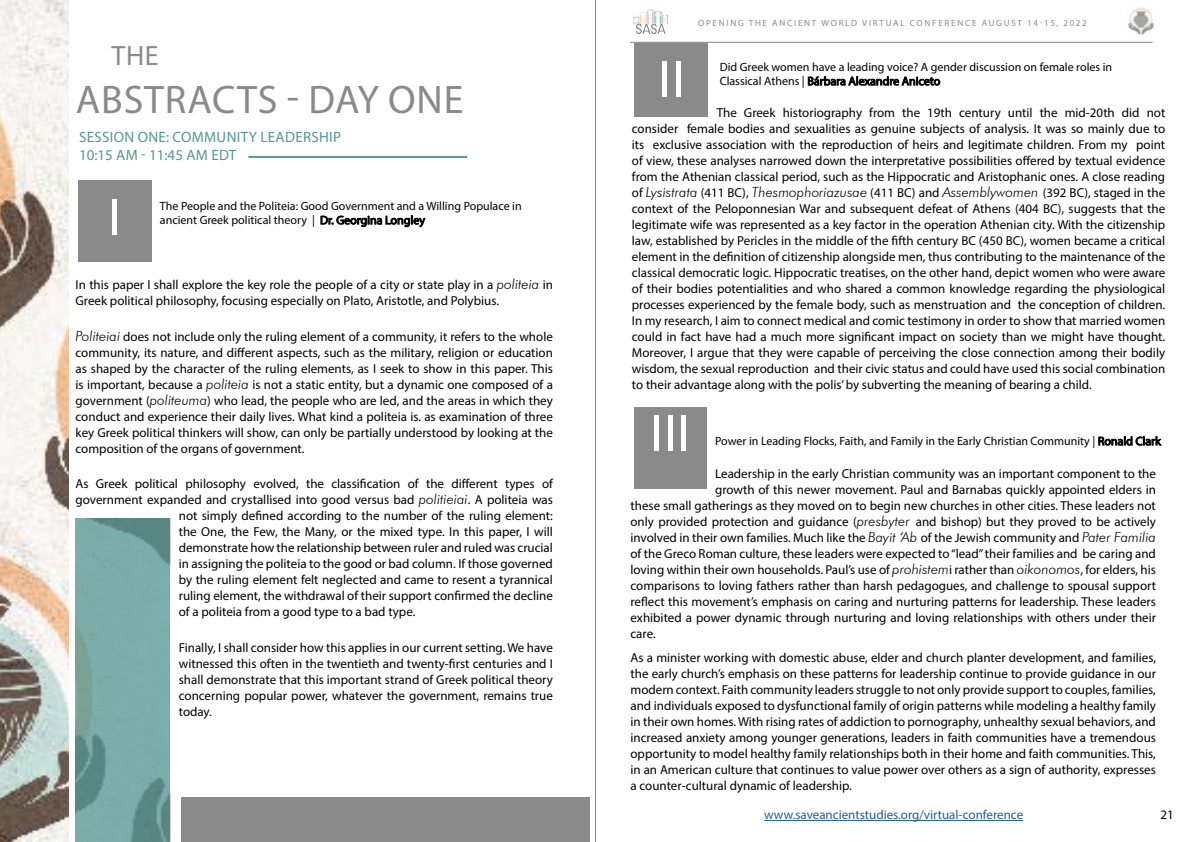
<style>
.page{position:relative;width:1191px;height:842px;background:#fff}
.page>*{position:absolute;margin:0;border:0;box-sizing:border-box;transform-origin:0 0}
.t1{font:52.1px "Myriad Pro";color:#fff}
.t2{font:40px "Myriad Pro";letter-spacing:.02em;color:#8a8a8a}
.t3{font:28px "Myriad Pro";color:#8a8a8a}
.t4{font:15px/18px "Myriad Pro";letter-spacing:.02em;color:#549793}
.t5{font:italic 300 14px "Futura BT";color:#000}
.t6{font:13px/16px "Myriad Pro";color:#000;text-align:justify}
.t7{font:13px "Myriad Pro";color:#215e9e}
.t8{font:12px/14.4px "Myriad Pro";color:#000}
.t9{font:9px "Myriad Pro";letter-spacing:.195em;color:#8a8a8a}
.s1{font-family:"Futura BT";font-weight:300;font-style:italic;font-size:14px}
.s2{font-family:"Myriad Pro";font-weight:400;font-style:normal;font-size:13px}
</style>
<div class="page">
<svg style="left:633px;top:10px;width:35px;height:24px"></svg>
<hr style="left:630px;top:42px;width:522px;height:1px;background:#000">
<img style="left:1128px;top:7px;width:26px;height:30px">
<hr style="left:764px;top:820px;width:259px;height:1px;background:#215e9e">
<div style="left:634px;top:43px;width:74px;height:74px;background:#8a8a8a"></div>
<div style="left:634px;top:407px;width:72px;height:82px;background:#8a8a8a"></div>
<img style="left:76px;top:518px;width:94px;height:324px">
<div style="left:78px;top:181px;width:73px;height:81px;background:#8a8a8a"></div>
<div style="left:181px;top:797px;width:409px;height:45px;background:#8a8a8a"></div>
<hr style="left:248px;top:156px;width:219px;height:2px;background:#549793">
<img style="left:0;top:0;width:68px;height:842px">
<hr style="left:595px;top:0;width:1px;height:842px;background:#8a8a8a">
<h3 class="t3" style="left:112px;top:38px;width:49px">THE</h3>
<h2 class="t2" style="left:76px;top:75px;width:389px">ABSTRACTS - DAY ONE</h2>
<p class="t4" style="left:79px;top:127px;width:263px">SESSION ONE: COMMUNITY LEADERSHIP<br>10:15 AM - 11:45 AM EDT</p>
<h1 class="t1" style="left:108px;top:185px;width:14px">I</h1>
<p class="t8" style="left:160px;top:198px;width:363px">The People and the Politeia: Good Government and a Willing Populace in ancient Greek political theory | Dr. Georgina Longley</p>
<p class="t6" style="left:76px;top:276px;width:479px">In this paper I shall explore the key role the people of a city or state play in a <span class="s1">politeia</span> in<br>Greek political philosophy, focusing especially on Plato, Aristotle, and Polybius.</p>
<p class="t6" style="left:76px;top:328px;width:479px"><span class="s1">Politeiai</span> does not include only the ruling element of a community, it refers to the whole community, its nature, and different aspects, such as the military, religion or education as shaped by the character of the ruling elements, as I seek to show in this paper. This is important, because a <span class="s1">politeia</span> is not a static entity, but a dynamic one composed of a government (<span class="s1">politeuma</span>) who lead, the people who are led, and the areas in which they conduct and experience their daily lives. What kind a politeia is. as examination of three key Greek political thinkers will show, can only be partially understood by looking at the composition of the organs of government.</p>
<p class="t6" style="left:76px;top:476px;width:479px">As Greek political philosophy evolved, the classification of the different types of</p>
<p class="t6" style="left:76px;top:492px;width:479px">government expanded and crystallised into good versus bad <span class="s1">politieiai</span>. A politeia was</p>
<p class="t6" style="left:179px;top:508px;width:376px">not simply defined according to the number of the ruling element:</p>
<p class="t6" style="left:179px;top:524px;width:376px">the One, the Few, the Many, or the mixed type. In this paper, I will</p>
<p class="t6" style="left:179px;top:540px;width:376px">demonstrate how the relationship between ruler and ruled was crucial</p>
<p class="t6" style="left:179px;top:556px;width:376px">in assigning the politeia to the good or bad column. If those governed</p>
<p class="t6" style="left:179px;top:572px;width:375px">by the ruling element felt neglected and came to resent a tyrannical</p>
<p class="t6" style="left:179px;top:588px;width:376px">ruling element, the withdrawal of their support confirmed the decline</p>
<p class="t6" style="left:179px;top:604px;width:238px">of a politeia from a good type to a bad type.</p>
<p class="t6" style="left:179px;top:640px;width:376px">Finally, I shall consider how this applies in our current setting. We have witnessed this often in the twentieth and twenty-first centuries and I shall demonstrate that this important strand of Greek political theory concerning popular power, whatever the government, remains true today.</p>
<p class="t9" style="left:698px;top:17px;width:390px">OPENING THE ANCIENT WORLD VIRTUAL CONFERENCE AUGUST 14-15, 2022</p>
<h1 class="t1" style="left:658px;top:47px;width:27px">II</h1>
<p class="t6" style="left:632px;top:105px;width:535px;text-indent:85px">The Greek historiography from the 19th century until the mid-20th did not consider female bodies and sexualities as genuine subjects of analysis. It was so mainly due to its exclusive association with the reproduction of heirs and legitimate children. From my point of view, these analyses narrowed down the interpretative possibilities offered by textual evidence from the Athenian classical period, such as the Hippocratic and Aristophanic ones. A close reading</p>
<p class="t5" style="left:632px;top:184px;width:535px"><span class="s2">of</span> Lysistrata <span class="s2">(411 BC),</span> Thesmophoriazusae <span class="s2">(411 BC) and</span> Assemblywomen <span class="s2">(392 BC), staged in the</span></p>
<p class="t6" style="left:632px;top:201px;width:535px">context of the Peloponnesian War and subsequent defeat of Athens (404 BC), suggests that the legitimate wife was represented as a key factor in the operation Athenian city. With the citizenship law, established by Pericles in the middle of the fifth century BC (450 BC), women became a critical element in the definition of citizenship alongside men, thus contributing to the maintenance of the classical democratic logic. Hippocratic treatises, on the other hand, depict women who were aware of their bodies potentialities and who shared a common knowledge regarding the physiological processes experienced by the female body, such as menstruation and the conception of children.<br>In my research, I aim to connect medical and comic testimony in order to show that married women could in fact have had a much more significant impact on society than we might have thought.<br>Moreover, I argue that they were capable of perceiving the close connection among their bodily wisdom, the sexual reproduction and their civic status and could have used this social combination to their advantage along with the polis’ by subverting the meaning of bearing a child.</p>
<p class="t8" style="left:719px;top:59px;width:394px">Did Greek women have a leading voice? A gender discussion on female roles in<br>Classical Athens | Bárbara Alexandre Aniceto</p>
<h1 class="t1" style="left:651px;top:401px;width:41px">III</h1>
<p class="t8" style="left:715px;top:434px;width:447px">Power in Leading Flocks, Faith, and Family in the Early Christian Community | Ronald Clark</p>
<p class="t6" style="left:715px;top:465px;width:442px">Leadership in the early Christian community was an important component to the</p>
<p class="t6" style="left:715px;top:481px;width:442px">growth of this newer movement. Paul and Barnabas quickly appointed elders in</p>
<p class="t6" style="left:630px;top:497px;width:527px">these small gatherings as they moved on to begin new churches in other cities. These leaders not</p>
<p class="t6" style="left:630px;top:513px;width:527px">only provided protection and guidance (<span class="s1">presbyter</span> and bishop) but they proved to be actively</p>
<p class="t6" style="left:630px;top:529px;width:527px">involved in their own families. Much like the <span class="s1">Bayit ‘Ab</span> of the Jewish community and <span class="s1">Pater Familia</span></p>
<p class="t6" style="left:630px;top:545px;width:527px">of the Greco Roman culture, these leaders were expected to “lead” their families and be caring and</p>
<p class="t6" style="left:630px;top:561px;width:527px">loving within their own households. Paul’s use of <span class="s1">prohistem</span>i rather than <span class="s1">oikonomos</span>, for elders, his</p>
<p class="t6" style="left:630px;top:577px;width:527px">comparisons to loving fathers rather than harsh pedagogues, and challenge to spousal support</p>
<p class="t6" style="left:630px;top:593px;width:527px">reflect this movement’s emphasis on caring and nurturing patterns for leadership. These leaders</p>
<p class="t6" style="left:630px;top:609px;width:527px">exhibited a power dynamic through nurturing and loving relationships with others under their</p>
<p class="t6" style="left:630px;top:625px;width:27px">care.</p>
<p class="t6" style="left:630px;top:649px;width:527px">As a minister working with domestic abuse, elder and church planter development, and families, the early church’s emphasis on these patterns for leadership continue to provide guidance in our modern context. Faith community leaders struggle to not only provide support to couples, families, and individuals exposed to dysfunctional family of origin patterns while modeling a healthy family in their own homes. With rising rates of addiction to pornography, unhealthy sexual behaviors, and increased anxiety among younger generations, leaders in faith communities have a tremendous opportunity to model healthy family relationships both in their home and faith communities. This, in an American culture that continues to value power over others as a sign of authority, expresses a counter-cultural dynamic of leadership.</p>
<p class="t7" style="left:764px;top:807px;width:260px">www.saveancientstudies.org/virtual-conference</p>
<p class="t6" style="left:1160px;top:806px;width:15px">21</p>
</div>
